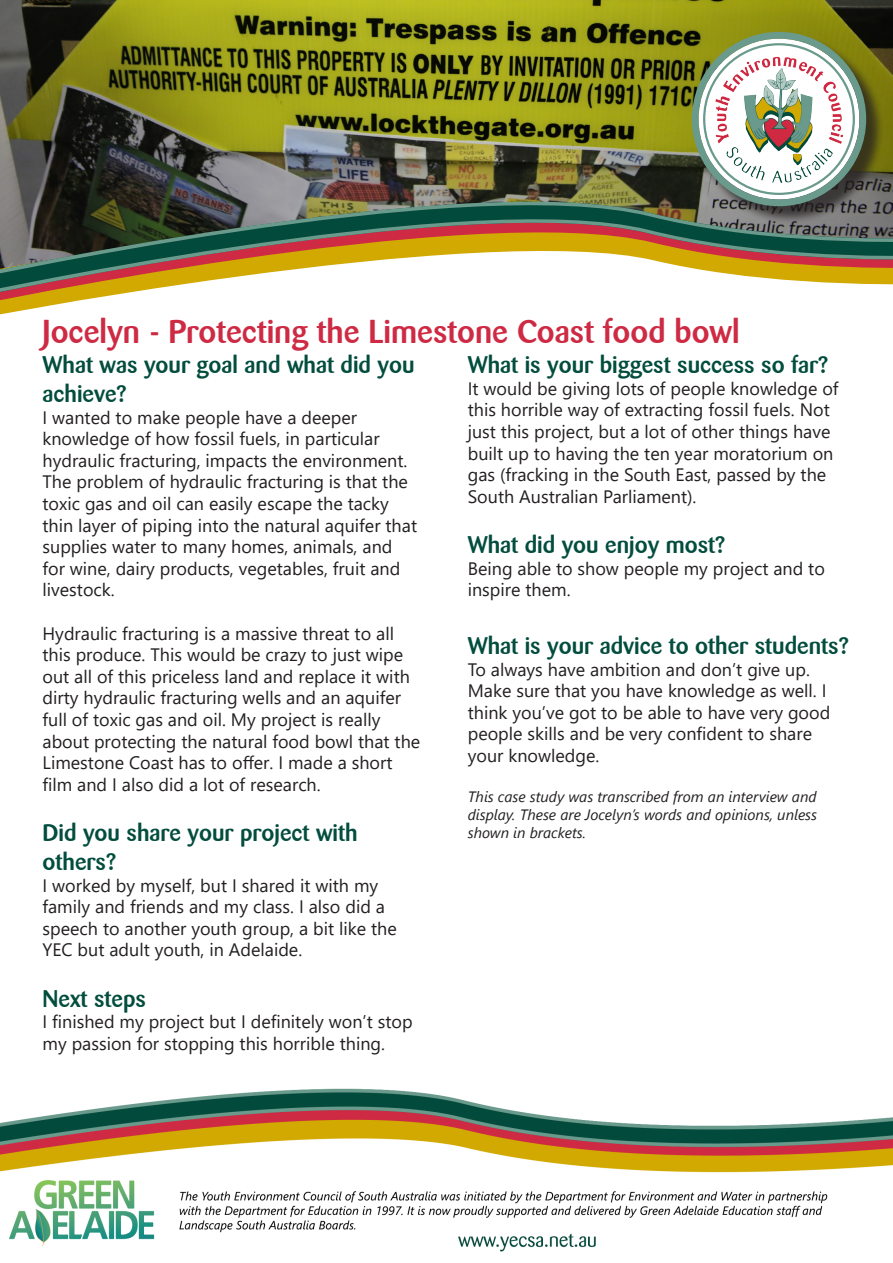
<style>
.page{position:relative;width:893px;height:1263px;background:#fff}
.page>*{position:absolute;margin:0;border:0;box-sizing:border-box;transform-origin:0 0}
.Heading_-_title{font:500 33px "Barmeno";color:#ce2a43}
.Subhead_1{font:500 24px/28.8px "Barmeno";color:#024d3d}
.Body_text{font:18px/21.6px "Segoe UI";color:#231f20}
.Body_text-2{font:italic 15px/18px "Segoe UI";color:#231f20;text-align:justify}
</style>
<div class="page">
<img style="left:0;top:1088px;width:893px;height:164px">
<img style="left:0;top:0;width:893px;height:169px">
<div style="left:694px;top:34px;width:190px;height:190px;background:#231f20;opacity:.75"></div>
<svg style="left:699px;top:39px;width:160px;height:160px"></svg>
<div style="left:692px;top:32px;width:174px;height:174px;border:7px solid #6a9a8c;border-radius:50%"></div>
<img style="left:0;top:169px;width:893px;height:18px">
<svg style="left:0;top:187px;width:893px;height:118px"></svg>
<img style="left:716px;top:56px;width:126px;height:126px">
<p class="Heading_-_title" style="left:43px;top:312px;width:699px">Jocelyn - Protecting the Limestone Coast food bowl</p>
<p class="Subhead_1" style="left:43px;top:350px;width:374px">What was your goal and what did you achieve?</p>
<p class="Body_text" style="left:43px;top:405px;width:376px">I wanted to make people have a deeper knowledge of how fossil fuels, in particular hydraulic fracturing, impacts the environment.<br>The problem of hydraulic fracturing is that the toxic gas and oil can easily escape the tacky thin layer of piping into the natural aquifer that supplies water to many homes, animals, and for wine, dairy products, vegetables, fruit and livestock.</p>
<p class="Body_text" style="left:43px;top:621px;width:379px">Hydraulic fracturing is a massive threat to all this produce. This would be crazy to just wipe out all of this priceless land and replace it with dirty hydraulic fracturing wells and an aquifer full of toxic gas and oil. My project is really about protecting the natural food bowl that the Limestone Coast has to offer. I made a short film and I also did a lot of research.</p>
<p class="Subhead_1" style="left:43px;top:818px;width:317px">Did you share your project with others?</p>
<p class="Body_text" style="left:43px;top:873px;width:356px">I worked by myself, but I shared it with my family and friends and my class. I also did a speech to another youth group, a bit like the YEC but adult youth, in Adelaide.</p>
<p class="Subhead_1" style="left:43px;top:984px;width:105px">Next steps</p>
<p class="Body_text" style="left:43px;top:1010px;width:372px">I finished my project but I definitely won’t stop my passion for stopping this horrible thing.</p>
<p class="Subhead_1" style="left:468px;top:350px;width:362px">What is your biggest success so far?</p>
<p class="Body_text" style="left:468px;top:376px;width:372px">It would be giving lots of people knowledge of this horrible way of extracting fossil fuels. Not just this project, but a lot of other things have built up to having the ten year moratorium on gas (fracking in the South East, passed by the South Australian Parliament).</p>
<p class="Subhead_1" style="left:468px;top:530px;width:259px">What did you enjoy most?</p>
<p class="Body_text" style="left:468px;top:556px;width:359px">Being able to show people my project and to inspire them.</p>
<p class="Subhead_1" style="left:468px;top:631px;width:383px">What is your advice to other students?</p>
<p class="Body_text" style="left:468px;top:657px;width:364px">To always have ambition and don’t give up.<br>Make sure that you have knowledge as well. I think you’ve got to be able to have very good people skills and be very confident to share your knowledge.</p>
<p class="Body_text-2" style="left:468px;top:785px;width:351px">This case study was transcribed from an interview and display. These are Jocelyn’s words and opinions, unless shown in brackets.</p>
</div>
